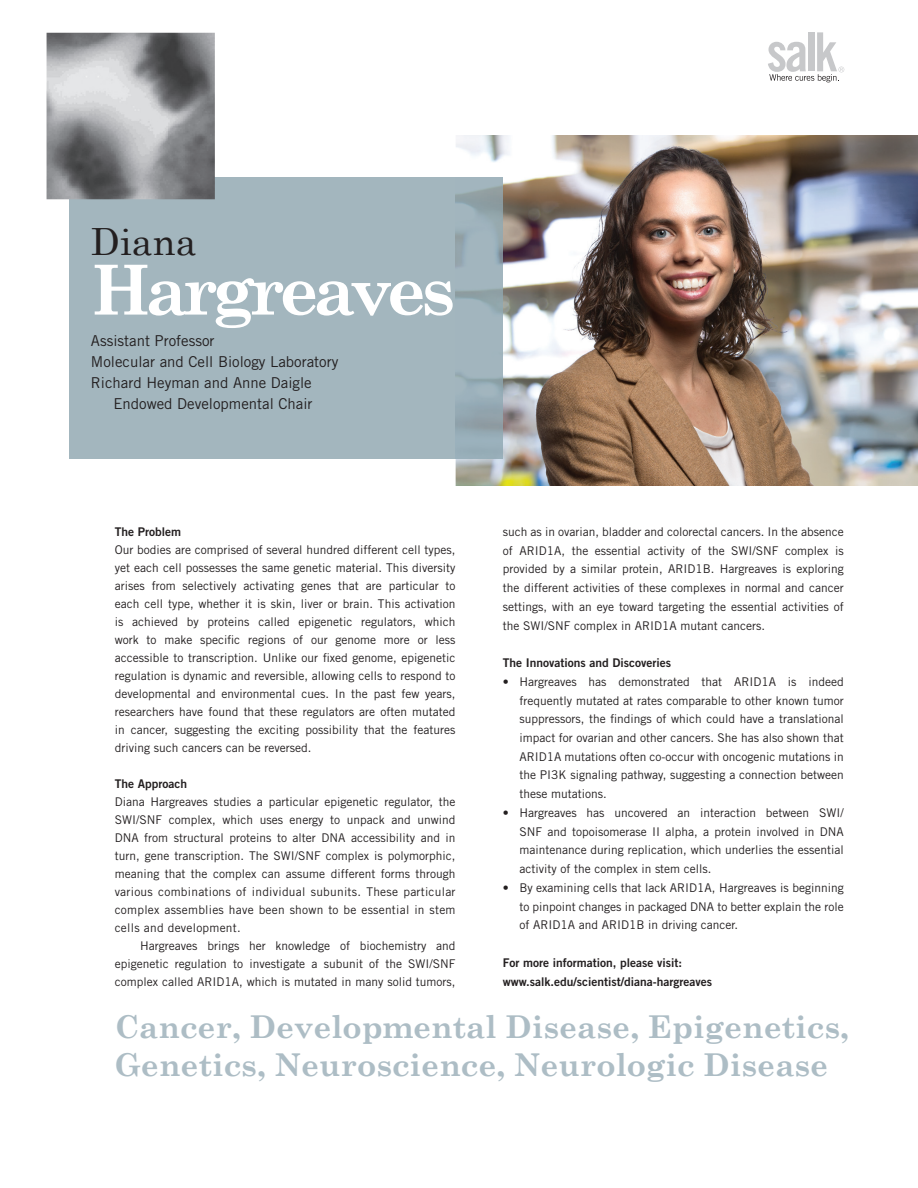
<style>
.page{position:relative;width:918px;height:1188px;background:#fff}
.page>*{position:absolute;margin:0;border:0;box-sizing:border-box;transform-origin:0 0}
.t1{font:700 69px "Century Schoolbook";letter-spacing:-.08em;color:#fff}
.t2{font:37.5px "Century Schoolbook";color:#231f20}
.t3{font:700 31.5px/37.8px "Century Schoolbook";color:#adbdc5}
.t4{font:15px "Trade Gothic";color:#231f20}
.t5{font:12px/18px "Trade Gothic";color:#231f20;text-align:justify}
.t6{font:12px/18.8px "Trade Gothic Bold Two";color:#231f20}
</style>
<div class="page">
<svg style="left:768px;top:32px;width:76px;height:50px"></svg>
<img style="left:456px;top:135px;width:462px;height:351px">
<div style="left:70px;top:177px;width:386px;height:282px;background:#a3b6be"></div>
<img style="left:456px;top:177px;width:47px;height:282px">
<img style="left:47px;top:33px;width:168px;height:166px">
<h2 class="t2" style="left:91px;top:218px;width:107px">Diana</h2>
<h1 class="t1" style="left:91px;top:248px;width:366px">Hargreaves</h1>
<p class="t4" style="left:91px;top:332px;width:125px">Assistant Professor</p>
<p class="t4" style="left:91px;top:353px;width:249px">Molecular and Cell Biology Laboratory</p>
<p class="t4" style="left:91px;top:374px;width:222px">Richard Heyman and Anne Daigle</p>
<p class="t4" style="left:113px;top:395px;width:201px">Endowed Developmental Chair</p>
<p class="t6" style="left:115px;top:522px;width:68px">The Problem</p>
<p class="t5" style="left:115px;top:541px;width:342px">Our bodies are comprised of several hundred different cell types, yet each cell possesses the same genetic material. This diversity arises from selectively activating genes that are particular to each cell type, whether it is skin, liver or brain. This activation is achieved by proteins called epigenetic regulators, which work to make specific regions of our genome more or less accessible to transcription. Unlike our fixed genome, epigenetic regulation is dynamic and reversible, allowing cells to respond to developmental and environmental cues. In the past few years, researchers have found that these regulators are often mutated in cancer, suggesting the exciting possibility that the features driving such cancers can be reversed.</p>
<p class="t6" style="left:115px;top:774px;width:74px">The Approach</p>
<p class="t5" style="left:115px;top:793px;width:342px">Diana Hargreaves studies a particular epigenetic regulator, the SWI/SNF complex, which uses energy to unpack and unwind DNA from structural proteins to alter DNA accessibility and in turn, gene transcription. The SWI/SNF complex is polymorphic, meaning that the complex can assume different forms through various combinations of individual subunits. These particular complex assemblies have been shown to be essential in stem cells and development.</p>
<p class="t5" style="left:115px;top:937px;width:342px;text-indent:26px">Hargreaves brings her knowledge of biochemistry and epigenetic regulation to investigate a subunit of the SWI/SNF complex called ARID1A, which is mutated in many solid tumors,</p>
<p class="t5" style="left:503px;top:522px;width:342px;line-height:18.8px">such as in ovarian, bladder and colorectal cancers. In the absence of ARID1A, the essential activity of the SWI/SNF complex is provided by a similar protein, ARID1B. Hargreaves is exploring the different activities of these complexes in normal and cancer settings, with an eye toward targeting the essential activities of the SWI/SNF complex in ARID1A mutant cancers.</p>
<p class="t6" style="left:503px;top:653px;width:170px">The Innovations and Discoveries</p>
<p class="t5" style="left:519px;top:672px;width:326px;line-height:18.8px;text-indent:-16px">• Hargreaves has demonstrated that ARID1A is indeed frequently mutated at rates comparable to other known tumor suppressors, the findings of which could have a translational impact for ovarian and other cancers. She has also shown that ARID1A mutations often co-occur with oncogenic mutations in the PI3K signaling pathway, suggesting a connection between these mutations.</p>
<p class="t5" style="left:519px;top:803px;width:326px;line-height:18.8px;text-indent:-16px">• Hargreaves has uncovered an interaction between SWI/ SNF and topoisomerase II alpha, a protein involved in DNA maintenance during replication, which underlies the essential activity of the complex in stem cells.</p>
<p class="t5" style="left:519px;top:878px;width:326px;line-height:18.8px;text-indent:-16px">• By examining cells that lack ARID1A, Hargreaves is beginning to pinpoint changes in packaged DNA to better explain the role of ARID1A and ARID1B in driving cancer.</p>
<p class="t6" style="left:503px;top:953px;width:211px">For more information, please visit: www.salk.edu/scientist/diana-hargreaves</p>
<h3 class="t3" style="left:115px;top:1008px;width:736px">Cancer, Developmental Disease, Epigenetics,<br>Genetics, Neuroscience, Neurologic Disease</h3>
</div>
